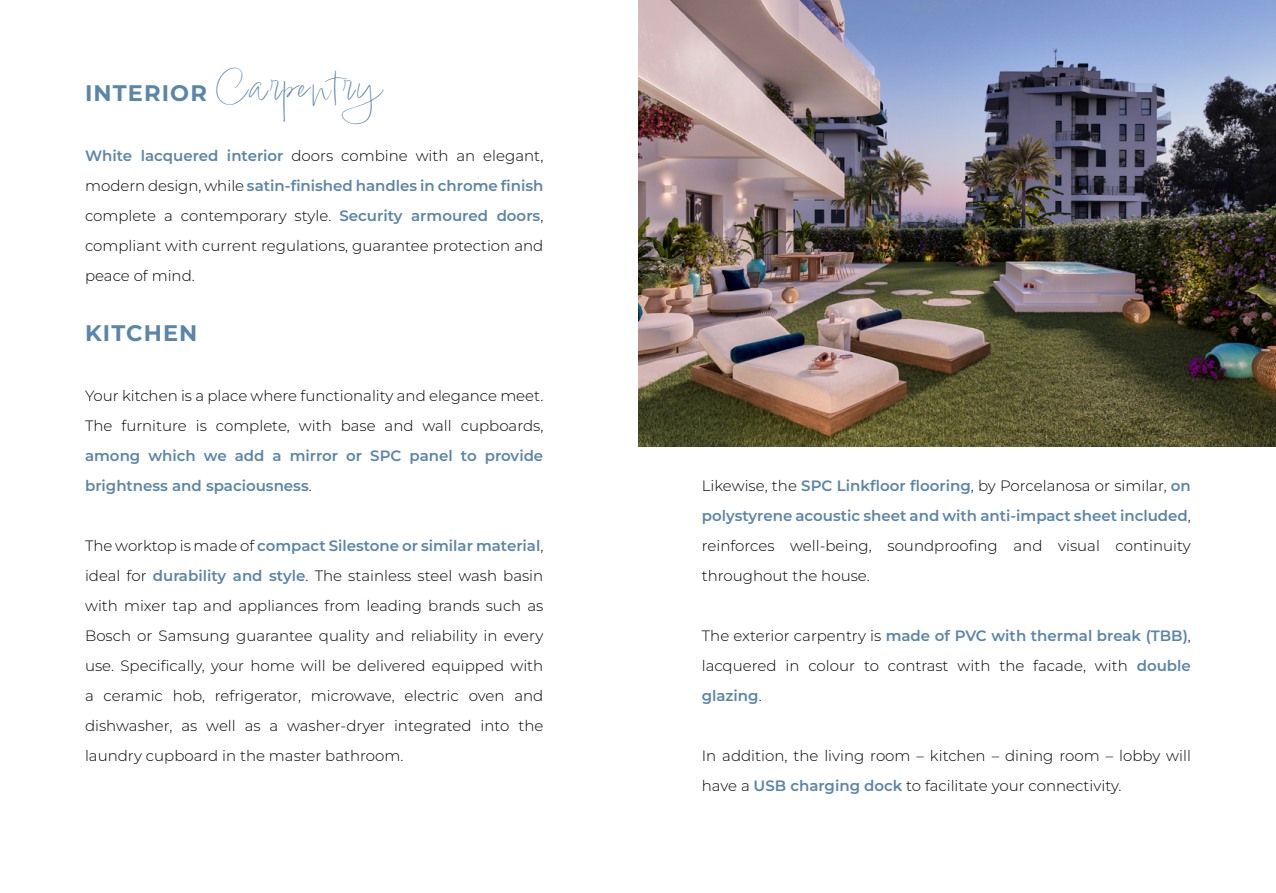
<style>
.page{position:relative;width:1276px;height:893px;background:#fff}
.page>*{position:absolute;margin:0;border:0;box-sizing:border-box;transform-origin:0 0}
.t1{font:46.5px "Lindsey Signature";letter-spacing:.05em;color:#5a85ab}
.t2{font:700 22.5px "Montserrat";letter-spacing:.05em;color:#5a85ab}
.t3{font:300 15px/30px "Montserrat";color:#000;text-align:justify}
.t4{font:600 15px/30px "Montserrat";color:#5a85ab}
.s1{font-family:"Montserrat";font-weight:700;font-size:22.5px}
.s2{font-weight:600;color:#5a85ab}
.s3{font-weight:300;color:#000}
</style>
<div class="page">
<img style="left:638px;top:0;width:638px;height:446px">
<h1 class="t1" style="left:85px;top:58px;width:294px"><span class="s1">INTERIOR</span> Carpentry</h1>
<p class="t3" style="left:85px;top:140px;width:460px"><span class="s2">White lacquered interior</span> doors combine with an elegant, modern design, while <span class="s2">satin-finished handles in chrome finish </span>complete a contemporary style. <span class="s2">Security armoured doors</span>, compliant with current regulations, guarantee protection and peace of mind.</p>
<h2 class="t2" style="left:85px;top:317px;width:114px">KITCHEN</h2>
<p class="t3" style="left:85px;top:380px;width:460px">Your kitchen is a place where functionality and elegance meet.<br>The furniture is complete, with base and wall cupboards,</p>
<p class="t4" style="left:85px;top:440px;width:460px">among which we add a mirror or SPC panel to provide brightness and spaciousness<span class="s3">.</span></p>
<p class="t3" style="left:85px;top:530px;width:460px">The worktop is made of <span class="s2">compact Silestone or similar material</span>, ideal for <span class="s2">durability and style</span>. The stainless steel wash basin with mixer tap and appliances from leading brands such as Bosch or Samsung guarantee quality and reliability in every use. Specifically, your home will be delivered equipped with a ceramic hob, refrigerator, microwave, electric oven and dishwasher, as well as a washer-dryer integrated into the laundry cupboard in the master bathroom.</p>
<p class="t3" style="left:702px;top:470px;width:490px">Likewise, the <span class="s2">SPC Linkfloor flooring</span>, by Porcelanosa or similar, <span class="s2">on polystyrene acoustic sheet and with anti-impact sheet included</span>, reinforces well-being, soundproofing and visual continuity throughout the house.</p>
<p class="t3" style="left:702px;top:620px;width:491px">The exterior carpentry is <span class="s2">made of PVC with thermal break (TBB)</span>, lacquered in colour to contrast with the facade, with <span class="s2">double glazing</span>.</p>
<p class="t3" style="left:702px;top:740px;width:490px">In addition, the living room – kitchen – dining room – lobby will have a <span class="s2">USB charging dock</span> to facilitate your connectivity.</p>
</div>
